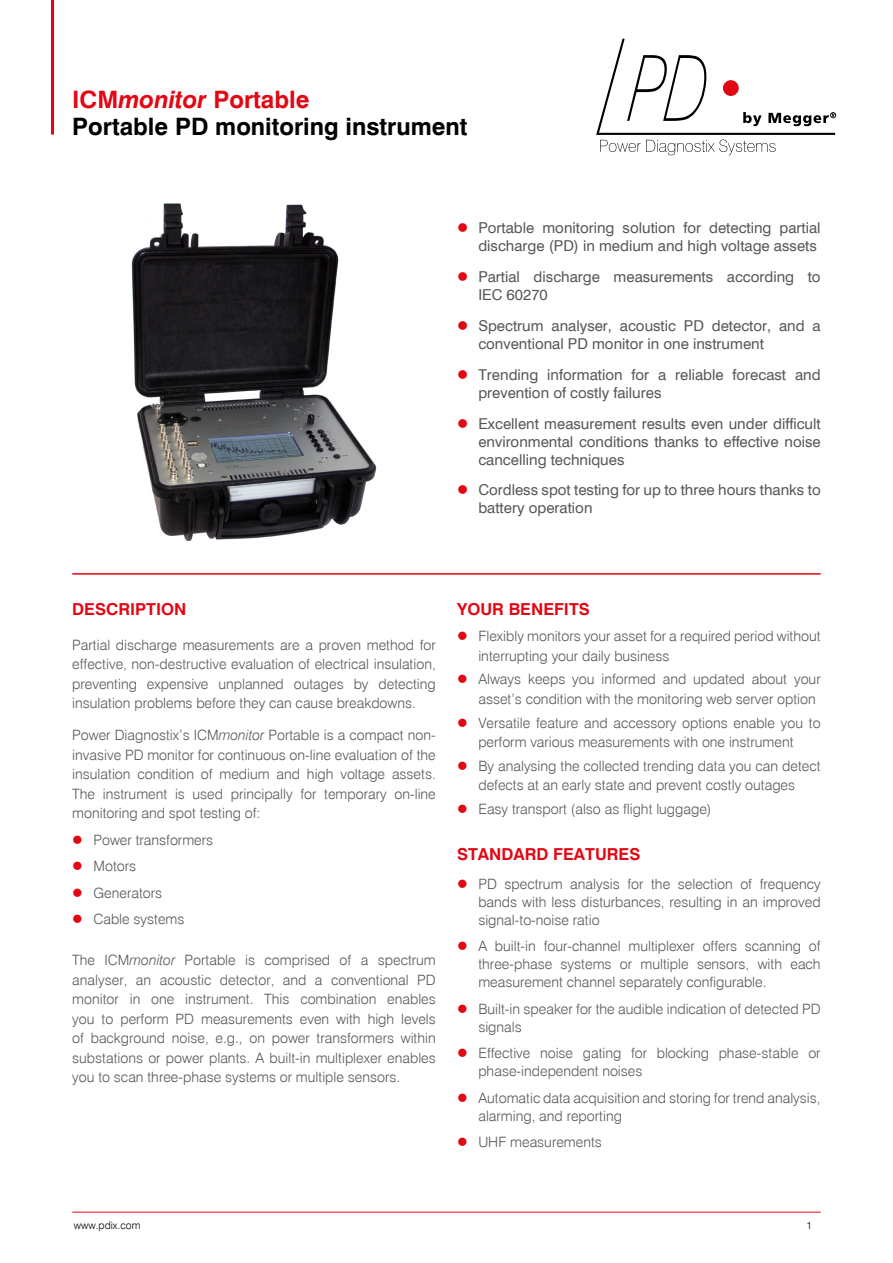
<style>
.page{position:relative;width:893px;height:1263px;background:#fff}
.page>*{position:absolute;margin:0;border:0;box-sizing:border-box;transform-origin:0 0}
.Product_Description{font:700 24px "Swiss 721 BT";color:#000}
.Product_Name{font:700 24px "Swiss 721 BT";color:#e30613}
.t1{font:700 16.5px "Swiss 721 BT";color:#e30613}
.t2{font:15px/18px "Swiss 721 BT";color:#575756}
.Body{font:300 14.25px/19.5px "Swiss 721 BT";color:#575756}
.t3{font:300 10.5px "Swiss 721 BT";color:#000}
.s1{font-style:italic}
</style>
<div class="page">
<hr style="left:72px;top:573px;width:749px;height:2px;background:#e30613">
<img style="left:131px;top:204px;width:246px;height:336px">
<hr style="left:51px;top:0;width:3px;height:135px;background:#e30613">
<svg style="left:596px;top:38px;width:240px;height:117px"></svg>
<hr style="left:72px;top:1212px;width:749px;height:1px;background:#e30613">
<p class="Product_Name" style="left:72px;top:84px;width:239px">ICM<span class="s1">monitor</span> Portable</p>
<p class="Product_Description" style="left:72px;top:111px;width:397px">Portable PD monitoring instrument</p>
<p class="t2" style="left:478px;top:219px;width:344px">Portable monitoring solution for detecting partial discharge (PD) in medium and high voltage assets</p>
<p class="t2" style="left:478px;top:268px;width:344px">Partial discharge measurements according to<br>IEC 60270</p>
<p class="t2" style="left:478px;top:317px;width:344px">Spectrum analyser, acoustic PD detector, and a conventional PD monitor in one instrument</p>
<p class="t2" style="left:478px;top:365px;width:344px">Trending information for a reliable forecast and prevention of costly failures</p>
<p class="t2" style="left:478px;top:414px;width:344px;text-align:justify">Excellent measurement results even under difficult environmental conditions thanks to effective noise cancelling techniques</p>
<p class="t2" style="left:478px;top:481px;width:344px">Cordless spot testing for up to three hours thanks to battery operation</p>
<h3 class="t1" style="left:72px;top:599px;width:116px">DESCRIPTION</h3>
<p class="Body" style="left:72px;top:635px;width:365px;text-align:justify">Partial discharge measurements are a proven method for effective, non-destructive evaluation of electrical insulation, preventing expensive unplanned outages by detecting insulation problems before they can cause breakdowns.</p>
<p class="Body" style="left:72px;top:725px;width:365px;text-align:justify">Power Diagnostix’s ICM<span class="s1">monitor</span> Portable is a compact non&shy;invasive PD monitor for continuous on-line evaluation of the insulation condition of medium and high voltage assets.<br>The instrument is used principally for temporary on-line monitoring and spot testing of:</p>
<p class="Body" style="left:94px;top:830px;width:121px">Power transformers</p>
<p class="Body" style="left:94px;top:856px;width:44px">Motors</p>
<p class="Body" style="left:94px;top:883px;width:70px">Generators</p>
<p class="Body" style="left:94px;top:909px;width:92px">Cable systems</p>
<p class="Body" style="left:72px;top:950px;width:365px;text-align:justify">The ICM<span class="s1">monitor</span> Portable is comprised of a spectrum analyser, an acoustic detector, and a conventional PD monitor in one instrument. This combination enables you to perform PD measurements even with high levels of background noise, e.g., on power transformers within substations or power plants. A built-in multiplexer enables you to scan three-phase systems or multiple sensors.</p>
<h3 class="t1" style="left:457px;top:599px;width:134px">YOUR BENEFITS</h3>
<p class="Body" style="left:478px;top:626px;width:344px">Flexibly monitors your asset for a required period without interrupting your daily business</p>
<p class="Body" style="left:478px;top:669px;width:344px">Always keeps you informed and updated about your asset’s condition with the monitoring web server option</p>
<p class="Body" style="left:478px;top:713px;width:344px">Versatile feature and accessory options enable you to perform various measurements with one instrument</p>
<p class="Body" style="left:478px;top:756px;width:344px">By analysing the collected trending data you can detect defects at an early state and prevent costly outages</p>
<p class="Body" style="left:478px;top:799px;width:235px">Easy transport (also as flight luggage)</p>
<h3 class="t1" style="left:457px;top:844px;width:185px">STANDARD FEATURES</h3>
<p class="Body" style="left:478px;top:874px;width:344px;line-height:18px;text-align:justify">PD spectrum analysis for the selection of frequency bands with less disturbances, resulting in an improved signal-to-noise ratio</p>
<p class="Body" style="left:478px;top:937px;width:344px;line-height:18px;text-align:justify">A built-in four-channel multiplexer offers scanning of three-phase systems or multiple sensors, with each measurement channel separately configurable.</p>
<p class="Body" style="left:478px;top:999px;width:344px;line-height:18px">Built-in speaker for the audible indication of detected PD signals</p>
<p class="Body" style="left:478px;top:1044px;width:344px;line-height:18px">Effective noise gating for blocking phase-stable or phase-independent noises</p>
<p class="Body" style="left:478px;top:1088px;width:344px;line-height:18px">Automatic data acquisition and storing for trend analysis, alarming, and reporting</p>
<p class="Body" style="left:478px;top:1132px;width:125px">UHF measurements</p>
<p class="t3" style="left:74px;top:1219px;width:68px">www.pdix.com</p>
<p class="t3" style="left:806px;top:1219px;width:7px">1</p>
</div>
